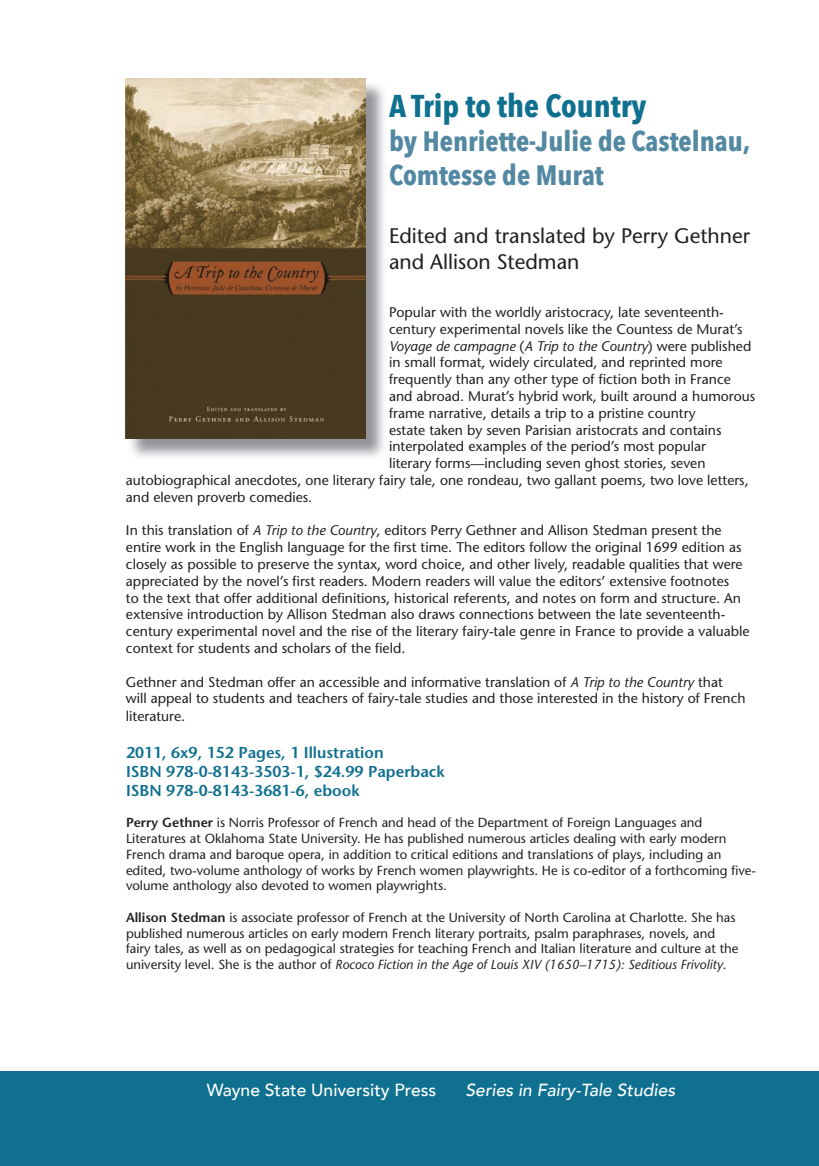
<style>
.page{position:relative;width:819px;height:1166px;background:#fff}
.page>*{position:absolute;margin:0;border:0;box-sizing:border-box;transform-origin:0 0}
.t1{font:700 31.5px "Avenir Next Condensed";color:#10708f}
.t2{font:700 28px/33.6px "Avenir Next Condensed";color:#5388a3}
.t3{font:21px/25.2px "Stone Sans";color:#231f20}
.t4{font:500 17.5px "Avenir";color:#fff}
.t5{font:italic 500 17.5px "Avenir";color:#fff}
.t6{font:600 15.75px/18.9px "Stone Sans";color:#10708f}
.t7{font:14px/16.8px "Stone Sans";color:#231f20}
.t8{font:italic 14px "Stone Sans";color:#231f20}
.t9{font:13.12px/15.8px "Stone Sans";color:#231f20}
.s1{font-style:normal}
.s2{font-style:italic}
.s3{font-weight:600}
</style>
<div class="page">
<div style="left:0;top:1071px;width:819px;height:95px;background:#10708f"></div>
<img style="left:128px;top:81px;width:256px;height:376px">
<img style="left:126px;top:79px;width:239px;height:359px">
<h1 class="t1" style="left:389px;top:87px;width:259px">A Trip to the Country</h1>
<h2 class="t2" style="left:389px;top:124px;width:363px">by Henriette-Julie de Castelnau,<br>Comtesse de Murat</h2>
<h3 class="t3" style="left:389px;top:223px;width:363px">Edited and translated by Perry Gethner and Allison Stedman</h3>
<p class="t7" style="left:389px;top:303px;width:336px">Popular with the worldly aristocracy, late seventeenth-</p>
<p class="t7" style="left:389px;top:320px;width:355px">century experimental novels like the Countess de Murat’s</p>
<p class="t8" style="left:389px;top:337px;width:364px">Voyage de campagne <span class="s1">(</span>A Trip to the Country<span class="s1">) were published</span></p>
<p class="t7" style="left:389px;top:354px;width:335px">in small format, widely circulated, and reprinted more</p>
<p class="t7" style="left:389px;top:371px;width:343px">frequently than any other type of fiction both in France</p>
<p class="t7" style="left:389px;top:387px;width:368px">and abroad. Murat’s hybrid work, built around a humorous</p>
<p class="t7" style="left:389px;top:404px;width:308px">frame narrative, details a trip to a pristine country</p>
<p class="t7" style="left:389px;top:421px;width:334px">estate taken by seven Parisian aristocrats and contains</p>
<p class="t7" style="left:389px;top:438px;width:319px">interpolated examples of the period’s most popular</p>
<p class="t7" style="left:389px;top:455px;width:318px">literary forms—including seven ghost stories, seven</p>
<p class="t7" style="left:126px;top:471px;width:624px">autobiographical anecdotes, one literary fairy tale, one rondeau, two gallant poems, two love letters,</p>
<p class="t7" style="left:126px;top:488px;width:188px">and eleven proverb comedies.</p>
<p class="t7" style="left:126px;top:522px;width:625px">In this translation of <span class="s2">A Trip to the Country</span>, editors Perry Gethner and Allison Stedman present the entire work in the English language for the first time. The editors follow the original 1699 edition as closely as possible to preserve the syntax, word choice, and other lively, readable qualities that were appreciated by the novel’s first readers. Modern readers will value the editors’ extensive footnotes<br>to the text that offer additional definitions, historical referents, and notes on form and structure. An extensive introduction by Allison Stedman also draws connections between the late seventeenth&shy;century experimental novel and the rise of the literary fairy-tale genre in France to provide a valuable context for students and scholars of the field.</p>
<p class="t7" style="left:126px;top:673px;width:621px;line-height:17.3px">Gethner and Stedman offer an accessible and informative translation of <span class="s2">A Trip to the Country</span> that will appeal to students and teachers of fairy-tale studies and those interested in the history of French literature.</p>
<p class="t6" style="left:126px;top:743px;width:320px">2011 , 6x9 , 152 Pages, 1 Illustration<br>ISBN 978-0-8143-3503-1 , $ 24.99 Paperback<br>ISBN 978-0-8143-3681-6, ebook</p>
<p class="t9" style="left:126px;top:814px;width:631px"><span class="s3">Perry Gethner</span> is Norris Professor of French and head of the Department of Foreign Languages and Literatures at Oklahoma State University. He has published numerous articles dealing with early modern French drama and baroque opera, in addition to critical editions and translations of plays, including an edited, two-volume anthology of works by French women playwrights. He is co-editor of a forthcoming five&shy;volume anthology also devoted to women playwrights.</p>
<p class="t9" style="left:126px;top:909px;width:614px"><span class="s3">Allison Stedman</span> is associate professor of French at the University of North Carolina at Charlotte. She has published numerous articles on early modern French literary portraits, psalm paraphrases, novels, and fairy tales, as well as on pedagogical strategies for teaching French and Italian literature and culture at the university level. She is the author of <span class="s2">Rococo Fiction in the Age of Louis XIV (1650–1715): Seditious Frivolity</span>.</p>
<p class="t4" style="left:207px;top:1074px;width:231px">Wayne State University Press</p>
<p class="t5" style="left:466px;top:1079px;width:211px">Series in Fairy-Tale Studies</p>
</div>
